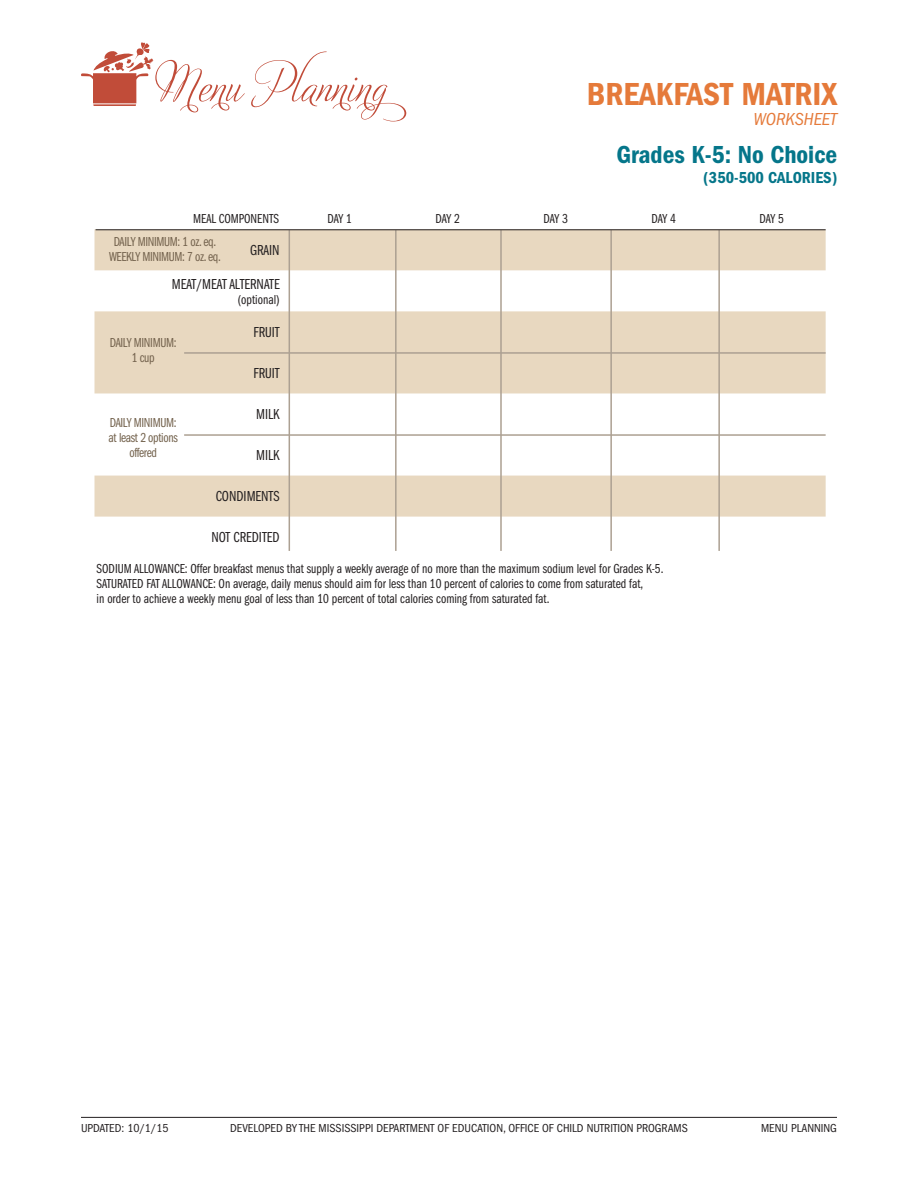
<style>
.page{position:relative;width:918px;height:1188px;background:#fff}
.page>*{position:absolute;margin:0;border:0;box-sizing:border-box;transform-origin:0 0}
.t1{font:50.85px "Adios Script Pro";color:#c14c39}
.t2{font:33px "ITC Franklin Gothic Std Dm Cd";color:#e57a3a}
.t3{font:25.5px "ITC Franklin Gothic Std Dm Cd";color:#05768a}
.t4{font:italic condensed 18px "ITC Franklin Gothic Std";color:#e57a3a}
.t5{font:16.5px "ITC Franklin Gothic Std Dm Cd";color:#05768a}
.t6{font:15px "ITC Franklin Gothic Std Bk Cp";color:#231f20}
.t7{font:13.5px/15px "ITC Franklin Gothic Std Bk Cp";color:#231f20}
.t8{font:13.5px/15px "Franklin Gothic Book Cmpr";letter-spacing:-.025em;color:#73624d;text-align:center}
.t9{font:condensed 12px "ITC Franklin Gothic Std";color:#231f20}
</style>
<div class="page">
<hr style="left:93px;top:104px;width:43px;height:2px;background:#c14c39">
<div style="left:93px;top:73px;width:43px;height:30px;background:#c14c39"></div>
<svg style="left:81px;top:42px;width:72px;height:60px"></svg>
<hr style="left:81px;top:1117px;width:756px;height:1px;background:#231f20">
<svg style="left:94px;top:229px;width:732px;height:288px;fill:#e8d8c0"></svg>
<hr style="left:395px;top:230px;width:2px;height:321px;background:#aca092">
<hr style="left:289px;top:230px;width:1px;height:321px;background:#aca092">
<hr style="left:500px;top:230px;width:2px;height:321px;background:#aca092">
<hr style="left:610px;top:230px;width:2px;height:321px;background:#aca092">
<hr style="left:718px;top:230px;width:2px;height:321px;background:#aca092">
<hr style="left:184px;top:352px;width:642px;height:2px;background:#aca092">
<hr style="left:184px;top:434px;width:642px;height:2px;background:#aca092">
<hr style="left:96px;top:229px;width:730px;height:1px;background:#231f20">
<h1 class="t1" style="left:160px;top:53px;width:259px">Menu Planning</h1>
<h2 class="t2" style="left:587px;top:75px;width:252px">BREAKFAST MATRIX</h2>
<h3 class="t4" style="left:754px;top:109px;width:85px">WORKSHEET</h3>
<h3 class="t3" style="left:617px;top:140px;width:222px">Grades K-5: No Choice</h3>
<p class="t5" style="left:703px;top:168px;width:136px">(350-500 CALORIES)</p>
<p class="t7" style="left:193px;top:211px;width:87px">MEAL COMPONENTS</p>
<p class="t7" style="left:328px;top:211px;width:26px">DAY 1</p>
<p class="t7" style="left:436px;top:211px;width:26px">DAY 2</p>
<p class="t7" style="left:544px;top:211px;width:26px">DAY 3</p>
<p class="t7" style="left:652px;top:211px;width:26px">DAY 4</p>
<p class="t7" style="left:760px;top:211px;width:26px">DAY 5</p>
<p class="t6" style="left:250px;top:242px;width:31px">GRAIN</p>
<p class="t6" style="left:172px;top:275px;width:109px">MEAT/MEAT ALTERNATE</p>
<p class="t7" style="left:238px;top:292px;width:43px">(optional)</p>
<p class="t6" style="left:254px;top:324px;width:28px">FRUIT</p>
<p class="t6" style="left:254px;top:365px;width:28px">FRUIT</p>
<p class="t6" style="left:256px;top:406px;width:25px">MILK</p>
<p class="t6" style="left:256px;top:447px;width:25px">MILK</p>
<p class="t6" style="left:216px;top:488px;width:65px">CONDIMENTS</p>
<p class="t6" style="left:211px;top:529px;width:70px">NOT CREDITED</p>
<p class="t8" style="left:109px;top:234px;width:113px">DAILY MINIMUM: 1 oz. eq.<br>WEEKLY MINIMUM: 7 oz. eq.</p>
<p class="t8" style="left:110px;top:335px;width:68px">DAILY MINIMUM:<br>1 cup</p>
<p class="t8" style="left:109px;top:415px;width:71px">DAILY MINIMUM: at least 2 options offered</p>
<p class="t7" style="left:97px;top:562px;width:568px">SODIUM ALLOWANCE: Offer breakfast menus that supply a weekly average of no more than the maximum sodium level for Grades K-5.<br>SATURATED FAT ALLOWANCE: On average, daily menus should aim for less than 10 percent of calories to come from saturated fat,<br>in order to achieve a weekly menu goal of less than 10 percent of total calories coming from saturated fat.</p>
<p class="t9" style="left:81px;top:1121px;width:89px">UPDATED: 10/1/15</p>
<p class="t9" style="left:230px;top:1121px;width:459px">DEVELOPED BY THE MISSISSIPPI DEPARTMENT OF EDUCATION, OFFICE OF CHILD NUTRITION PROGRAMS</p>
<p class="t9" style="left:761px;top:1121px;width:77px">MENU PLANNING</p>
</div>
